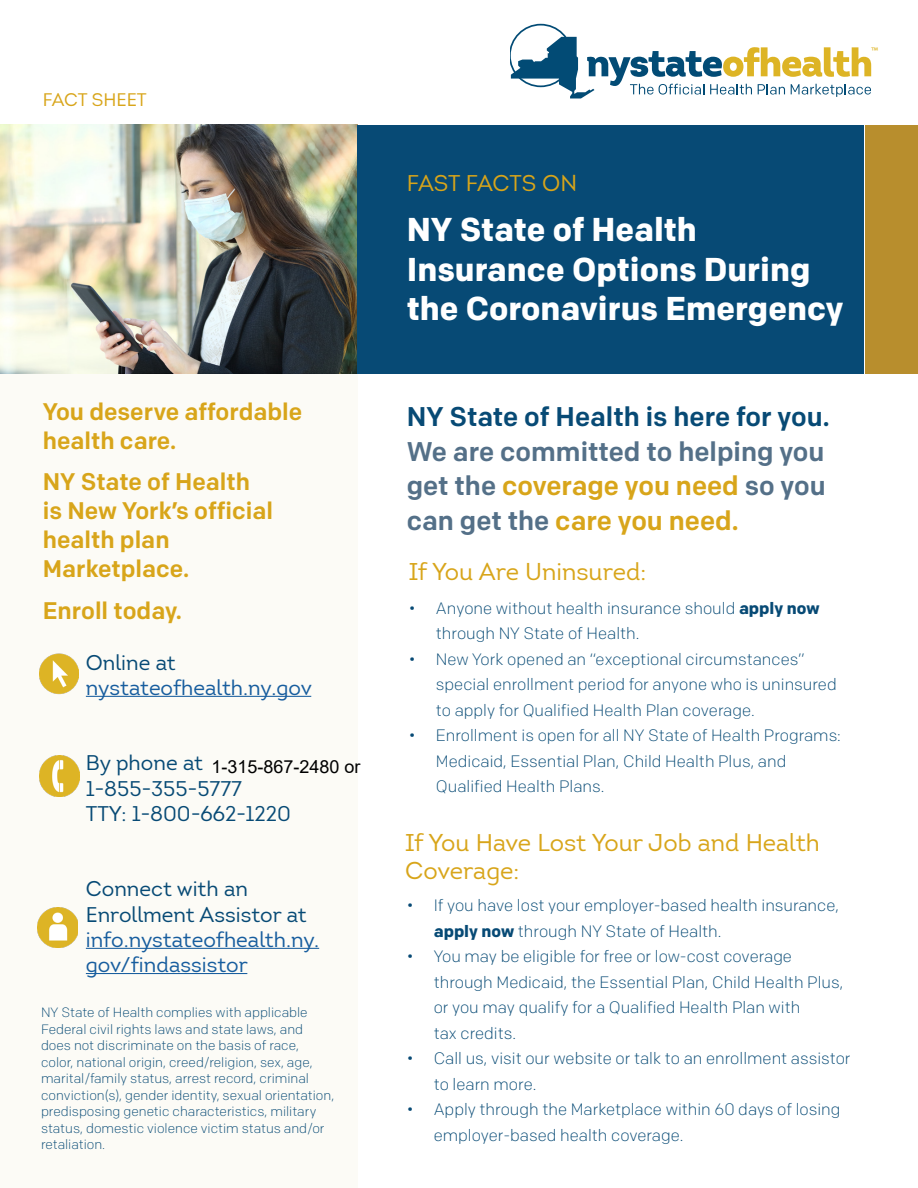
<style>
.page{position:relative;width:918px;height:1188px;background:#fff}
.page>*{position:absolute;margin:0;border:0;box-sizing:border-box;transform-origin:0 0}
.t1{font:700 33px/39.6px "Colfax";color:#fff}
.t2{font:500 27px/34.5px "Colfax";color:#547088}
.t3{font:500 24px/28.8px "Colfax";color:#d8a51a}
.t4{font:24px/28.8px "Intro";color:#d8a51a}
.t5{font:22.5px "Intro";letter-spacing:-.01em;color:#d8a51a}
.t6{font:21px/25.2px "Intro";color:#175d9e}
.t7{font:21px/25.2px "Intro";color:#074a75}
.t8{font:18px "Arial";color:#000}
.t9{font:18px "Intro";color:#d8a51a}
.t10{font:300 16.5px/25.5px "Colfax";color:#074a75}
.t11{font:300 13.5px/16.5px "Colfax";color:#074a75}
.t12{font:11.1px "Intro";color:#ddb425}
.s1{color:#074a75}
.s2{color:#d8a51a}
.s3{font-weight:700}
</style>
<div class="page">
<div style="left:0;top:358px;width:358px;height:830px;background:#fcfbf6"></div>
<div style="left:866px;top:125px;width:52px;height:249px;background:#b88e2d"></div>
<svg style="left:510px;top:24px;width:361px;height:74px"></svg>
<img style="left:0;top:125px;width:358px;height:248px">
<hr style="left:86px;top:696px;width:225px;height:1px;background:#175d9e">
<hr style="left:86px;top:948px;width:233px;height:1px;background:#175d9e">
<hr style="left:86px;top:973px;width:161px;height:1px;background:#175d9e">
<img style="left:40px;top:654px;width:38px;height:41px">
<img style="left:39px;top:756px;width:40px;height:40px">
<img style="left:38px;top:907px;width:40px;height:41px">
<div style="left:358px;top:125px;width:506px;height:249px;background:#074a75"></div>
<p class="t9" style="left:43px;top:89px;width:106px">FACT SHEET</p>
<p class="t3" style="left:43px;top:397px;width:261px">You deserve affordable health care.</p>
<p class="t3" style="left:43px;top:467px;width:232px">NY State of Health is New York’s official health plan<br>Marketplace.</p>
<p class="t3" style="left:43px;top:596px;width:141px">Enroll today.</p>
<p class="t6" style="left:86px;top:650px;width:227px"><span class="s1">Online at </span>nystateofhealth.ny.gov</p>
<p class="t7" style="left:86px;top:751px;width:158px">By phone at<br>1-855-355-5777</p>
<p class="t7" style="left:86px;top:801px;width:207px">TTY: 1-800-662-1220</p>
<p class="t8" style="left:211px;top:754px;width:151px">1-315-867-2480 or</p>
<p class="t6" style="left:86px;top:877px;width:235px"><span class="s1">Connect with an<br>Enrollment Assistor at </span>info.nystateofhealth.ny. gov/findassistor</p>
<p class="t11" style="left:41px;top:1004px;width:295px">NY State of Health complies with applicable Federal civil rights laws and state laws, and does not discriminate on the basis of race, color, national origin, creed/religion, sex, age, marital/family status, arrest record, criminal conviction(s), gender identity, sexual orientation, predisposing genetic characteristics, military status, domestic violence victim status and/or retaliation.</p>
<p class="t12" style="left:871px;top:45px;width:8px">™</p>
<p class="t5" style="left:407px;top:169px;width:172px">FAST FACTS ON</p>
<p class="t1" style="left:407px;top:210px;width:438px">NY State of Health<br>Insurance Options During the Coronavirus Emergency</p>
<p class="t2" style="left:407px;top:399px;width:424px"><span class="s1">NY State of Health is here for you.<br></span>We are committed to helping you get the <span class="s2">coverage you need</span> so you can get the <span class="s2">care you need.</span></p>
<p class="t4" style="left:409px;top:558px;width:239px">If You Are Uninsured:</p>
<p class="t10" style="left:436px;top:595px;width:385px;text-indent:-27px">• Anyone without health insurance should <span class="s3">apply now </span>through NY State of Health.</p>
<p class="t10" style="left:436px;top:646px;width:402px;text-indent:-27px">• New York opened an “exceptional circumstances” special enrollment period for anyone who is uninsured to apply for Qualified Health Plan coverage.</p>
<p class="t10" style="left:436px;top:723px;width:407px;text-indent:-27px">• Enrollment is open for all NY State of Health Programs:<br>Medicaid, Essential Plan, Child Health Plus, and<br>Qualified Health Plans.</p>
<p class="t4" style="left:405px;top:828px;width:416px">If You Have Lost Your Job and Health<br>Coverage:</p>
<p class="t10" style="left:434px;top:893px;width:407px;text-indent:-27px">• If you have lost your employer-based health insurance, <span class="s3">apply now</span> through NY State of Health.</p>
<p class="t10" style="left:434px;top:944px;width:411px;text-indent:-27px">• You may be eligible for free or low-cost coverage through Medicaid, the Essential Plan, Child Health Plus, or you may qualify for a Qualified Health Plan with<br>tax credits.</p>
<p class="t10" style="left:434px;top:1046px;width:418px;text-indent:-27px">• Call us, visit our website or talk to an enrollment assistor to learn more.</p>
<p class="t10" style="left:434px;top:1097px;width:408px;text-indent:-27px">• Apply through the Marketplace within 60 days of losing employer-based health coverage.</p>
</div>
